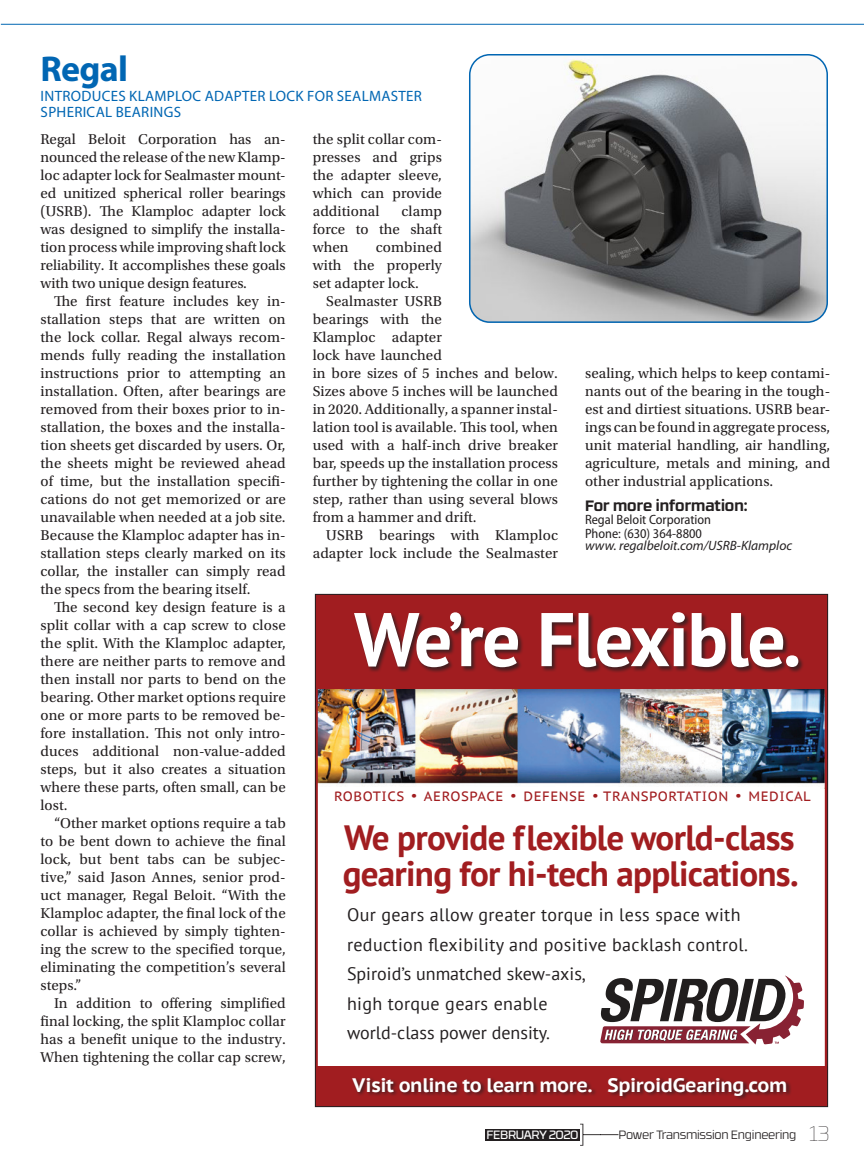
<style>
.page{position:relative;width:864px;height:1161px;background:#fff}
.page>*{position:absolute;margin:0;border:0;box-sizing:border-box;transform-origin:0 0}
.t1{font:700 75.9px "PT Sans";letter-spacing:-.02em;color:#fff}
.t2{font:700 36px "Myriad Pro";letter-spacing:-.02em;color:#0166b3}
.t3{font:700 35.1px/36.2px "PT Sans";letter-spacing:-.02em;color:#a11d20}
.t4{font:700 19.5px "PT Sans Caption";letter-spacing:-.02em;color:#fff}
.t5{font:18px/29.4px "PT Sans";letter-spacing:.02em;color:#231f20}
.t6{font:15px/18px "Utopia Std";letter-spacing:.01em;color:#231f20;text-align:justify}
.t7{font:15px/15.8px "Myriad Pro";letter-spacing:.02em;color:#0166b3}
.t8{font:700 15px "RB No 3.1";color:#231f20}
.t9{font:13.5px "PT Sans Caption";letter-spacing:.04em;color:#a11d20}
.t10{font:semi-condensed 13.5px/13.5px "Myriad Pro";color:#231f20}
.t11{font:italic 13.5px "Myriad Pro";color:#231f20}
.t12{font:300 12px "RB No 3.1";letter-spacing:-.02em;color:#231f20}
.t13{font:12px "RB No 3.1";letter-spacing:-.04em;color:#fff}
.s1{font-weight:100;font-size:21px}
</style>
<div class="page">
<img style="left:319px;top:688px;width:505px;height:97px">
<div style="left:315px;top:594px;width:513px;height:94px;background:#a11d20"></div>
<div style="left:315px;top:1066px;width:513px;height:41px;background:#a11d20"></div>
<div style="left:353px;top:612px;width:452px;height:61px;background:#231f20;opacity:.75"></div>
<div style="left:351px;top:1077px;width:441px;height:24px;background:#231f20;opacity:.75"></div>
<svg style="left:600px;top:975px;width:204px;height:70px"></svg>
<img style="left:469px;top:54px;width:359px;height:269px">
<div style="left:469px;top:54px;width:359px;height:269px;border:2px solid #0166b3;border-radius:20px"></div>
<svg style="left:580px;top:1124px;width:38px;height:22px"></svg>
<div style="left:486px;top:1129px;width:94px;height:11px;background:#231f20"></div>
<hr style="left:1px;top:24px;width:863px;height:1px;background:#0166b3">
<h2 class="t2" style="left:40px;top:49px;width:89px">Regal</h2>
<p class="t7" style="left:41px;top:88px;width:383px">INTRODUCES KLAMPLOC ADAPTER LOCK FOR SEALMASTER<br>SPHERICAL BEARINGS</p>
<p class="t6" style="left:40px;top:130px;width:247px">Regal Beloit Corporation has an&shy;nounced the release of the new Klamp&shy;loc adapter lock for Sealmaster mount&shy;ed unitized spherical roller bearings (USRB). The Klamploc adapter lock was designed to simplify the installa&shy;tion process while improving shaft lock reliability. It accomplishes these goals with two unique design features.</p>
<p class="t6" style="left:40px;top:292px;width:247px;text-indent:14px">The first feature includes key in&shy;stallation steps that are written on the lock collar. Regal always recom&shy;mends fully reading the installation instructions prior to attempting an installation. Often, after bearings are removed from their boxes prior to in&shy;stallation, the boxes and the installa&shy;tion sheets get discarded by users. Or, the sheets might be reviewed ahead of time, but the installation specifi&shy;cations do not get memorized or are unavailable when needed at a job site.<br>Because the Klamploc adapter has in&shy;stallation steps clearly marked on its collar, the installer can simply read the specs from the bearing itself.</p>
<p class="t6" style="left:40px;top:598px;width:247px;text-indent:14px">The second key design feature is a split collar with a cap screw to close the split. With the Klamploc adapter, there are neither parts to remove and then install nor parts to bend on the bearing. Other market options require one or more parts to be removed be&shy;fore installation. This not only intro&shy;duces additional non-value-added steps, but it also creates a situation where these parts, often small, can be lost.</p>
<p class="t6" style="left:40px;top:814px;width:247px;text-indent:14px">“Other market options require a tab to be bent down to achieve the final lock, but bent tabs can be subjec&shy;tive,” said Jason Annes, senior prod&shy;uct manager, Regal Beloit. “With the Klamploc adapter, the final lock of the collar is achieved by simply tighten&shy;ing the screw to the specified torque, eliminating the competition’s several steps.”</p>
<p class="t6" style="left:40px;top:994px;width:247px;text-indent:14px">In addition to offering simplified final locking, the split Klamploc collar has a benefit unique to the industry.<br>When tightening the collar cap screw,</p>
<p class="t6" style="left:313px;top:130px;width:131px">the split collar com&shy;presses and grips the adapter sleeve, which can provide additional</p>
<p class="t6" style="left:313px;top:202px;width:131px;text-indent:89px">clamp force to the shaft when</p>
<p class="t6" style="left:313px;top:238px;width:131px;text-indent:63px">combined with the properly set adapter lock.</p>
<p class="t6" style="left:313px;top:292px;width:247px;text-align:left;text-indent:14px">Sealmaster USRB<br>bearings with the<br>Klamploc adapter<br>lock have launched<br>in bore sizes of 5 inches and below.<br>Sizes above 5 inches will be launched in 2020. Additionally, a spanner instal&shy;lation tool is available. This tool, when used with a half-inch drive breaker bar, speeds up the installation process further by tightening the collar in one step, rather than using several blows from a hammer and drift.</p>
<p class="t6" style="left:313px;top:526px;width:247px;text-align:right">USRB bearings with Klamploc adapter lock include the Sealmaster</p>
<p class="t6" style="left:585px;top:364px;width:247px">sealing, which helps to keep contami&shy;nants out of the bearing in the tough&shy;est and dirtiest situations. USRB bear&shy;ings can be found in aggregate process, unit material handling, air handling, agriculture, metals and mining, and other industrial applications.</p>
<p class="t8" style="left:585px;top:493px;width:164px">For more information:</p>
<p class="t10" style="left:585px;top:513px;width:128px">Regal Beloit Corporation<br>Phone: (630) 364-8800</p>
<p class="t11" style="left:585px;top:538px;width:209px">www. regalbeloit.com/USRB-Klamploc</p>
<h1 class="t1" style="left:354px;top:589px;width:449px">We’re Flexible.</h1>
<p class="t9" style="left:334px;top:787px;width:478px">ROBOTICS • AEROSPACE • DEFENSE • TRANSPORTATION • MEDICAL</p>
<h3 class="t3" style="left:343px;top:818px;width:457px">We provide flexible world-class gearing for hi-tech applications.</h3>
<p class="t5" style="left:347px;top:900px;width:402px">Our gears allow greater torque in less space with reduction flexibility and positive backlash control.<br>Spiroid’s unmatched skew-axis,<br>high torque gears enable<br>world-class power density.</p>
<h3 class="t4" style="left:352px;top:1072px;width:437px">Visit online to learn more. SpiroidGearing.com</h3>
<p class="t13" style="left:487px;top:1126px;width:94px">FEBRUARY 2020</p>
<p class="t12" style="left:618px;top:1126px;width:213px">Power Transmission Engineering <span class="s1">13</span></p>
</div>
